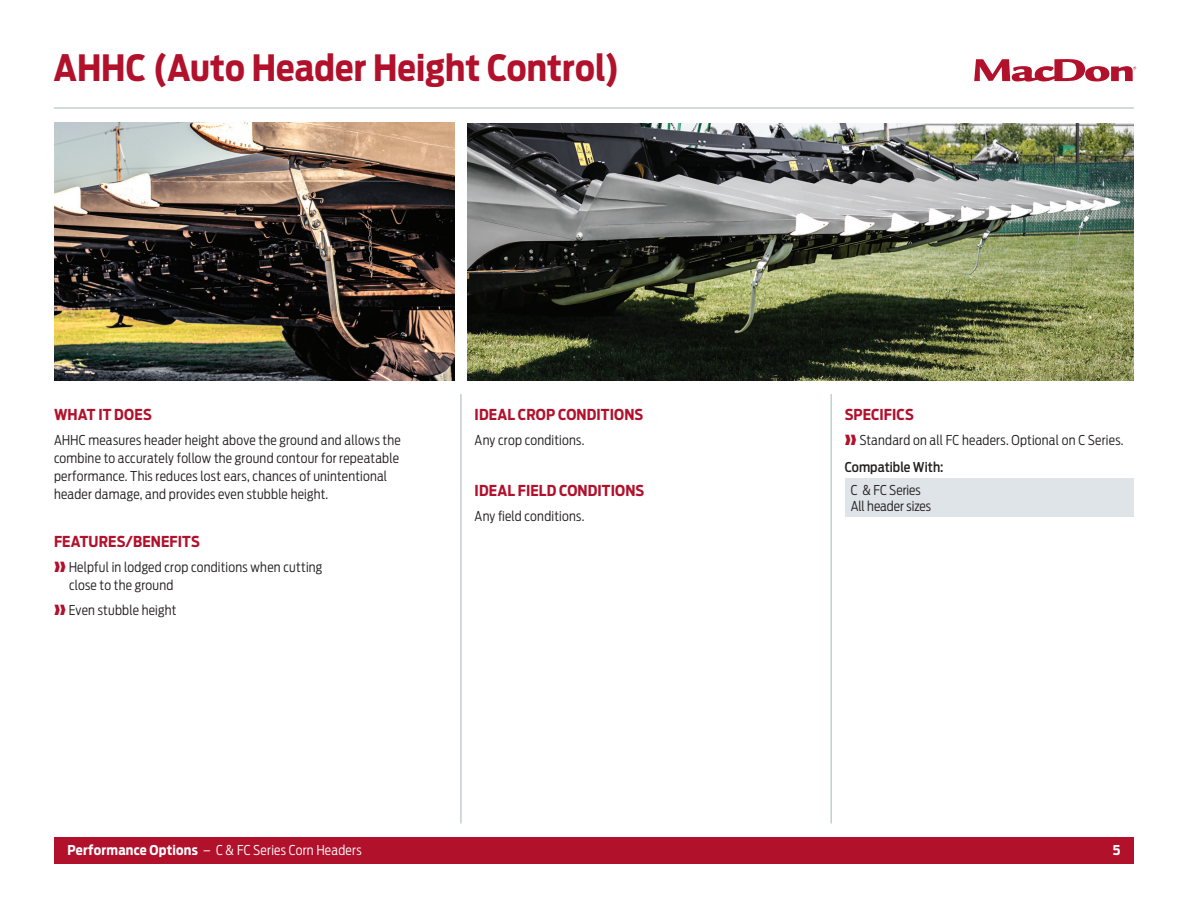
<style>
.page{position:relative;width:1188px;height:918px;background:#fff}
.page>*{position:absolute;margin:0;border:0;box-sizing:border-box;transform-origin:0 0}
.t1{font:700 36px "Antenna Cond";color:#b2112c}
.t2{font:700 15px "Antenna Cond";letter-spacing:.005em;color:#b2112c}
.t3{font:300 13.5px/18px "Antenna Cond";letter-spacing:.015em;color:#231f20}
.t4{font:300 13.5px "Antenna Cond";letter-spacing:.02em;color:#fff}
.t5{font:500 13.5px "Antenna Cond";letter-spacing:.005em;color:#231f20}
.t6{font:700 13.5px "Antenna Cond";color:#fff}
.s1{color:#b2112c}
.s2{font-weight:700}
</style>
<div class="page">
<div style="left:54px;top:837px;width:1080px;height:27px;background:#b2112c"></div>
<svg style="left:974px;top:59px;width:162px;height:23px"></svg>
<hr style="left:54px;top:107px;width:1080px;height:2px;background:#c4ced4">
<hr style="left:830px;top:394px;width:2px;height:429px;background:#c4ced4">
<hr style="left:460px;top:394px;width:2px;height:429px;background:#c4ced4">
<div style="left:845px;top:478px;width:289px;height:39px;background:#dfe4e8"></div>
<img style="left:467px;top:123px;width:667px;height:258px">
<img style="left:54px;top:123px;width:401px;height:258px">
<h1 class="t1" style="left:54px;top:47px;width:568px">AHHC (Auto Header Height Control)</h1>
<p class="t2" style="left:54px;top:405px;width:99px">WHAT IT DOES</p>
<p class="t3" style="left:54px;top:431px;width:348px">AHHC measures header height above the ground and allows the combine to accurately follow the ground contour for repeatable performance. This reduces lost ears, chances of unintentional header damage, and provides even stubble height.</p>
<p class="t2" style="left:54px;top:533px;width:147px">FEATURES/BENEFITS</p>
<p class="t3" style="left:69px;top:558px;width:255px;text-indent:-15px"><span class="s1">❱❱</span> Helpful in lodged crop conditions when cutting close to the ground</p>
<p class="t3" style="left:54px;top:601px;width:124px"><span class="s1">❱❱</span> Even stubble height</p>
<p class="t2" style="left:475px;top:405px;width:170px">IDEAL CROP CONDITIONS</p>
<p class="t3" style="left:475px;top:431px;width:111px">Any crop conditions.</p>
<p class="t2" style="left:475px;top:481px;width:171px">IDEAL FIELD CONDITIONS</p>
<p class="t3" style="left:475px;top:507px;width:111px">Any field conditions.</p>
<p class="t2" style="left:845px;top:405px;width:71px">SPECIFICS</p>
<p class="t3" style="left:845px;top:431px;width:280px"><span class="s1">❱❱</span> Standard on all FC headers. Optional on C Series.</p>
<p class="t5" style="left:845px;top:459px;width:100px">Compatible With:</p>
<p class="t3" style="left:851px;top:482px;width:82px;line-height:16.2px">C &amp; FC Series<br>All header sizes</p>
<p class="t4" style="left:68px;top:842px;width:296px"><span class="s2">Performance Options</span> – C &amp; FC Series Corn Headers</p>
<p class="t6" style="left:1113px;top:842px;width:9px">5</p>
</div>
